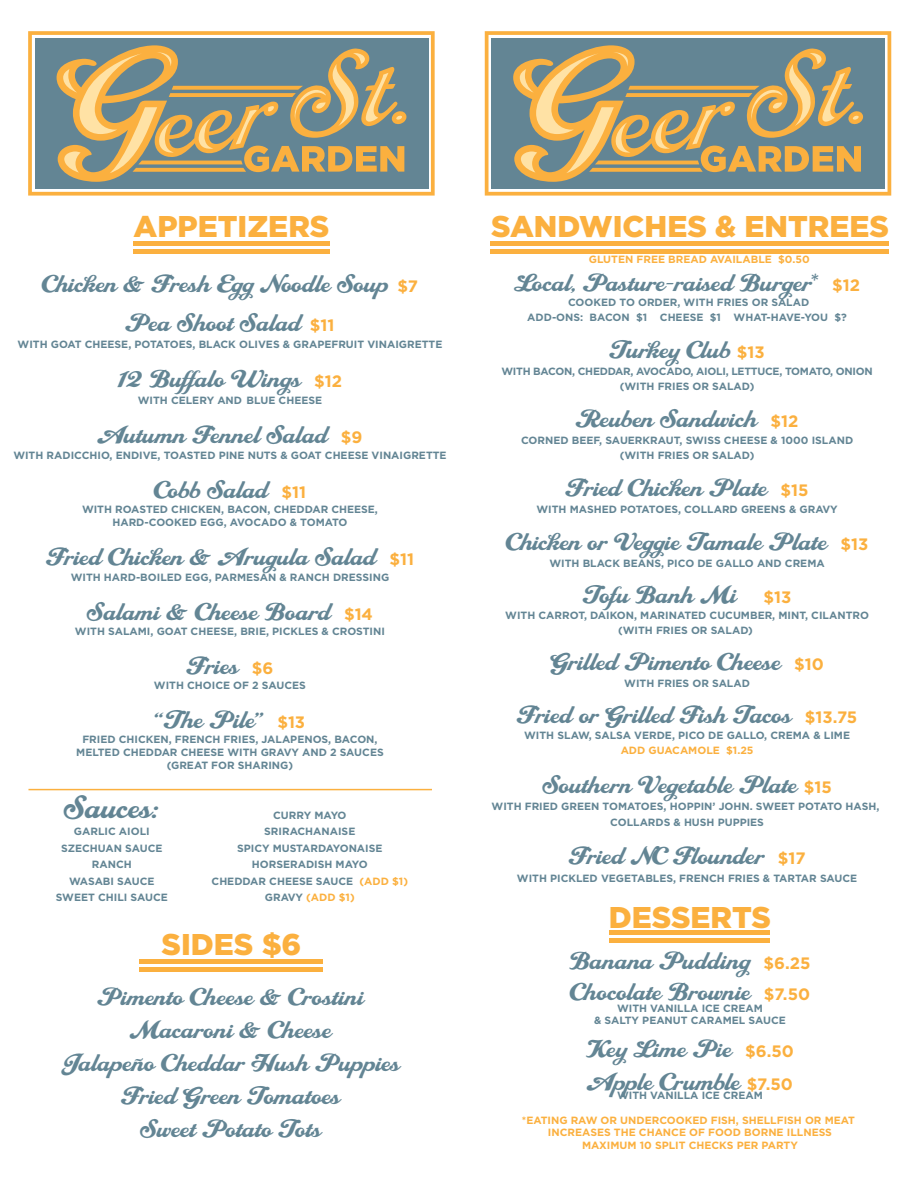
<style>
.page{position:relative;width:918px;height:1188px;background:#fff}
.page>*{position:absolute;margin:0;border:0;box-sizing:border-box;transform-origin:0 0}
.t1{font:38.1px "LHF Royal Script";color:#638594}
.t2{font:30px/33px "LHF Royal Script";color:#638594;text-align:center}
.t3{font:900 30px "Gotham";color:#fbb03f}
.t4{font:700 10.5px/16.5px "Gotham";color:#638594;text-align:center}
.t5{font:700 10.5px/12.6px "Gotham";color:#fbb03f;text-align:center}
.t6{font:700 10.5px/15px "Gotham";letter-spacing:-.025em;color:#638594;text-align:center}
.s1{font-family:"Gotham";font-weight:700;font-size:16.5px;color:#fbb03f}
.s2{color:#fbb03f}
</style>
<div class="page">
<svg style="left:28px;top:31px;width:407px;height:165px;background:#a1a494"></svg>
<svg style="left:57px;top:45px;width:349px;height:137px;background:#9d987a"></svg>
<hr style="left:28px;top:789px;width:404px;height:1px;background:#fbb03f">
<hr style="left:133px;top:242px;width:197px;height:4px;background:#fbb03f">
<hr style="left:133px;top:250px;width:197px;height:4px;background:#fbb03f">
<hr style="left:491px;top:242px;width:398px;height:4px;background:#fbb03f">
<hr style="left:491px;top:250px;width:398px;height:4px;background:#fbb03f">
<hr style="left:610px;top:931px;width:160px;height:4px;background:#fbb03f">
<hr style="left:610px;top:939px;width:160px;height:4px;background:#fbb03f">
<svg style="left:485px;top:31px;width:406px;height:165px;background:#9fa495"></svg>
<svg style="left:513px;top:45px;width:350px;height:137px;background:#9d987a"></svg>
<hr style="left:139px;top:960px;width:184px;height:4px;background:#fbb03f">
<hr style="left:139px;top:968px;width:184px;height:4px;background:#fbb03f">
<h2 class="t3" style="left:134px;top:209px;width:197px">APPETIZERS</h2>
<h2 class="t2" style="left:42px;top:266px;width:378px;line-height:39px">Chicken &amp; Fresh Egg Noodle Soup <span class="s1">$7<br></span>Pea Shoot Salad <span class="s1">$11</span></h2>
<p class="t4" style="left:18px;top:335px;width:426px">WITH GOAT CHEESE, POTATOES, BLACK OLIVES &amp; GRAPEFRUIT VINAIGRETTE</p>
<h2 class="t2" style="left:118px;top:363px;width:226px">12 Buffalo Wings <span class="s1">$12</span></h2>
<p class="t4" style="left:138px;top:392px;width:186px">WITH CELERY AND BLUE CHEESE</p>
<h2 class="t2" style="left:97px;top:420px;width:267px">Autumn Fennel Salad <span class="s1">$9</span></h2>
<p class="t4" style="left:13px;top:447px;width:435px">WITH RADICCHIO, ENDIVE, TOASTED PINE NUTS &amp; GOAT CHEESE VINAIGRETTE</p>
<h2 class="t2" style="left:154px;top:475px;width:154px">Cobb Salad <span class="s1">$11</span></h2>
<p class="t4" style="left:82px;top:503px;width:297px;line-height:12.6px">WITH ROASTED CHICKEN, BACON, CHEDDAR CHEESE,<br>HARD-COOKED EGG, AVOCADO &amp; TOMATO</p>
<h2 class="t2" style="left:46px;top:542px;width:369px">Fried Chicken &amp; Arugula Salad <span class="s1">$11</span></h2>
<p class="t4" style="left:71px;top:569px;width:320px">WITH HARD-BOILED EGG, PARMESAN &amp; RANCH DRESSING</p>
<h2 class="t2" style="left:87px;top:597px;width:288px">Salami &amp; Cheese Board <span class="s1">$14</span></h2>
<p class="t4" style="left:75px;top:623px;width:312px">WITH SALAMI, GOAT CHEESE, BRIE, PICKLES &amp; CROSTINI</p>
<h2 class="t2" style="left:187px;top:651px;width:88px">Fries <span class="s1">$6</span></h2>
<p class="t4" style="left:154px;top:677px;width:154px">WITH CHOICE OF 2 SAUCES</p>
<h2 class="t2" style="left:155px;top:705px;width:152px">“The Pile” <span class="s1">$13</span></h2>
<p class="t4" style="left:76px;top:733px;width:309px;line-height:12.6px">FRIED CHICKEN, FRENCH FRIES, JALAPENOS, BACON,<br>MELTED CHEDDAR CHEESE WITH GRAVY AND 2 SAUCES (GREAT FOR SHARING)</p>
<h1 class="t1" style="left:64px;top:791px;width:96px">Sauces:</h1>
<p class="t4" style="left:212px;top:806px;width:198px">CURRY MAYO<br>SRIRACHANAISE<br>SPICY MUSTARDAYONAISE<br>HORSERADISH MAYO<br>CHEDDAR CHEESE SAUCE <span class="s2">(ADD $1)<br></span>GRAVY <span class="s2">(ADD $1)</span></p>
<p class="t4" style="left:56px;top:823px;width:114px">GARLIC AIOLI<br>SZECHUAN SAUCE<br>RANCH<br>WASABI SAUCE<br>SWEET CHILI SAUCE</p>
<h2 class="t3" style="left:161px;top:927px;width:142px">SIDES $6</h2>
<h2 class="t2" style="left:61px;top:981px;width:340px">Pimento Cheese &amp; Crostini<br>Macaroni &amp; Cheese<br>Jalapeño Cheddar Hush Puppies<br>Fried Green Tomatoes<br>Sweet Potato Tots</h2>
<h2 class="t3" style="left:491px;top:209px;width:399px">SANDWICHES &amp; ENTREES</h2>
<h2 class="t2" style="left:514px;top:267px;width:348px">Local, Pasture-raised Burger* <span class="s1">$12</span></h2>
<p class="t4" style="left:527px;top:294px;width:321px;line-height:15px">COOKED TO ORDER, WITH FRIES OR SALAD<br>ADD-ONS: BACON $1 CHEESE $1 WHAT-HAVE-YOU $?</p>
<h2 class="t2" style="left:609px;top:335px;width:157px">Turkey Club <span class="s1">$13</span></h2>
<p class="t6" style="left:501px;top:363px;width:373px">WITH BACON, CHEDDAR, AVOCADO, AIOLI, LETTUCE, TOMATO, ONION (WITH FRIES OR SALAD)</p>
<h2 class="t2" style="left:576px;top:404px;width:224px">Reuben Sandwich <span class="s1">$12</span></h2>
<p class="t4" style="left:521px;top:432px;width:334px;line-height:15px">CORNED BEEF, SAUERKRAUT, SWISS CHEESE &amp; 1000 ISLAND (WITH FRIES OR SALAD)</p>
<h2 class="t2" style="left:566px;top:473px;width:245px">Fried Chicken Plate <span class="s1">$15</span></h2>
<p class="t4" style="left:536px;top:500px;width:303px">WITH MASHED POTATOES, COLLARD GREENS &amp; GRAVY</p>
<h2 class="t2" style="left:506px;top:527px;width:364px">Chicken or Veggie Tamale Plate <span class="s1">$13</span></h2>
<p class="t4" style="left:550px;top:554px;width:277px">WITH BLACK BEANS, PICO DE GALLO AND CREMA</p>
<h2 class="t2" style="left:583px;top:579px;width:210px">Tofu Banh Mi <span class="s1">$13</span></h2>
<p class="t4" style="left:505px;top:608px;width:365px;line-height:15px">WITH CARROT, DAIKON, MARINATED CUCUMBER, MINT, CILANTRO (WITH FRIES OR SALAD)</p>
<h2 class="t2" style="left:550px;top:647px;width:275px">Grilled Pimento Cheese <span class="s1">$10</span></h2>
<p class="t4" style="left:624px;top:674px;width:127px">WITH FRIES OR SALAD</p>
<h2 class="t2" style="left:517px;top:699px;width:342px">Fried or Grilled Fish Tacos <span class="s1">$13.75</span></h2>
<p class="t4" style="left:524px;top:727px;width:327px">WITH SLAW, SALSA VERDE, PICO DE GALLO, CREMA &amp; LIME</p>
<p class="t5" style="left:621px;top:744px;width:134px">ADD GUACAMOLE $1.25</p>
<h2 class="t2" style="left:542px;top:770px;width:291px">Southern Vegetable Plate <span class="s1">$15</span></h2>
<p class="t4" style="left:492px;top:797px;width:389px">WITH FRIED GREEN TOMATOES, HOPPIN’ JOHN. SWEET POTATO HASH,<br>COLLARDS &amp; HUSH PUPPIES</p>
<h2 class="t2" style="left:569px;top:840px;width:238px">Fried NC Flounder <span class="s1">$17</span></h2>
<p class="t4" style="left:517px;top:869px;width:342px">WITH PICKLED VEGETABLES, FRENCH FRIES &amp; TARTAR SAUCE</p>
<h2 class="t3" style="left:609px;top:900px;width:164px">DESSERTS</h2>
<h2 class="t2" style="left:569px;top:946px;width:243px;line-height:31.5px;text-align:left">Banana Pudding <span class="s1">$6.25<br></span>Chocolate Brownie <span class="s1">$7.50</span></h2>
<p class="t4" style="left:594px;top:1002px;width:193px;line-height:12px">WITH VANILLA ICE CREAM<br>&amp; SALTY PEANUT CARAMEL SAUCE</p>
<h2 class="t2" style="left:586px;top:1034px;width:209px;text-align:left">Key Lime Pie <span class="s1">$6.50<br></span>Apple Crumble <span class="s1">$7.50</span></h2>
<p class="t5" style="left:589px;top:253px;width:222px">GLUTEN FREE BREAD AVAILABLE $0.50</p>
<p class="t4" style="left:617px;top:1087px;width:147px">WITH VANILLA ICE CREAM</p>
<p class="t5" style="left:522px;top:1113px;width:335px">*EATING RAW OR UNDERCOOKED FISH, SHELLFISH OR MEAT<br>INCREASES THE CHANCE OF FOOD BORNE ILLNESS<br>MAXIMUM 10 SPLIT CHECKS PER PARTY</p>
</div>
